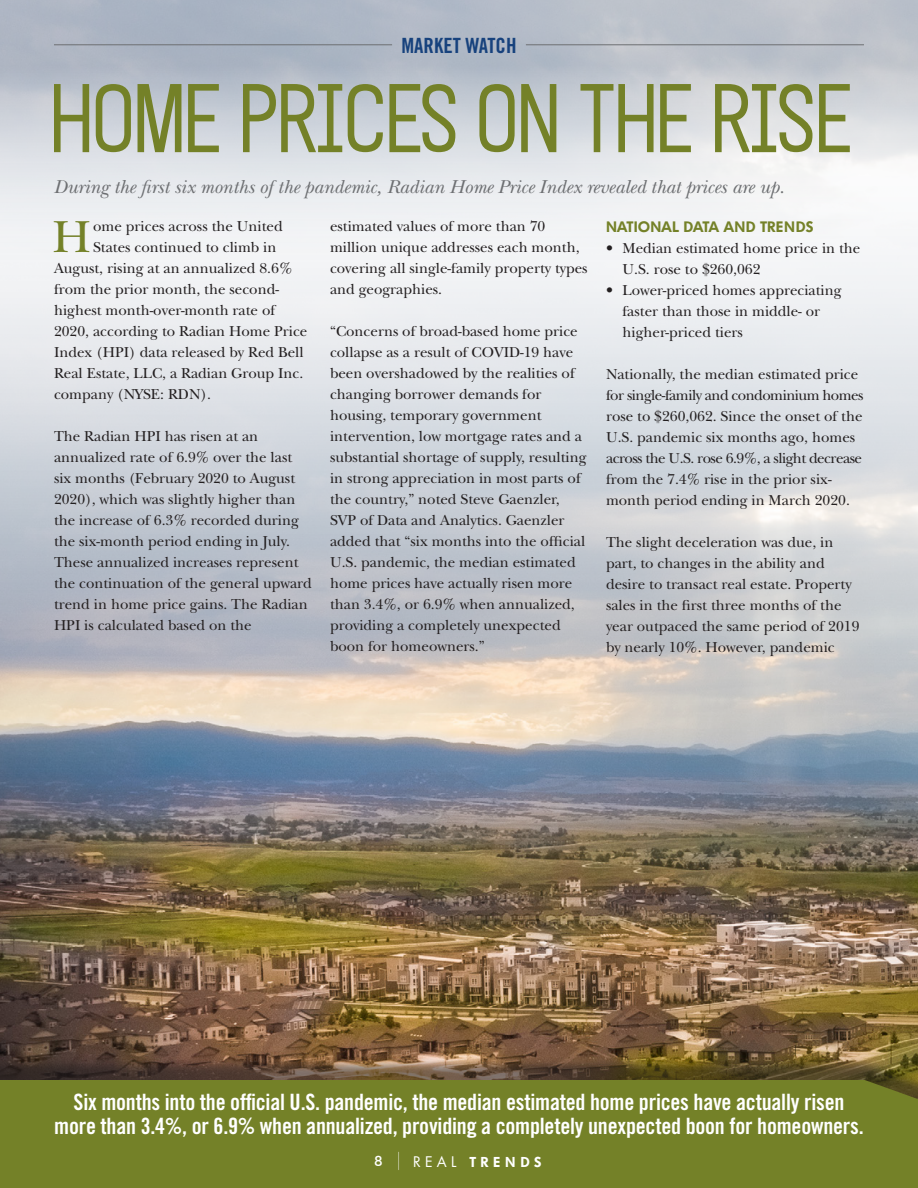
<style>
.page{position:relative;width:918px;height:1188px;background:#fff}
.page>*{position:absolute;margin:0;border:0;box-sizing:border-box;transform-origin:0 0}
.t1{font:90px "Beillingsday";letter-spacing:-.005em;color:#748128}
.t2{font:46.8px "New Baskerville";color:#748128}
.t3{font:22.5px/24px "Trade Gothic LT Std Bd Cn 20";letter-spacing:-.01em;color:#fff;text-align:center}
.t4{font:21px "Trade Gothic LT Std Bd Cn 20";color:#17427d}
.t5{font:italic 19.5px "New Baskerville";letter-spacing:-.005em;color:#6d6f72}
.t6{font:15px/21px "New Baskerville";color:#231f20}
.t7{font:600 15px "Futura BQ";color:#748128}
.t8{font:600 14.25px "Futura BQ";letter-spacing:.32em;color:#fff}
.t9{font:500 14.25px "Futura BT";color:#fff}
.s1{font-family:"Futura Std";font-weight:400}
</style>
<div class="page">
<img style="left:0;top:284px;width:918px;height:773px">
<div style="left:0;top:1057px;width:918px;height:131px;background:#231f20;opacity:.57"></div>
<div style="left:0;top:1080px;width:918px;height:108px;background:#748128"></div>
<svg style="left:398px;top:1152px;width:1px;height:18px"></svg>
<hr style="left:54px;top:44px;width:338px;height:1px;background:#6d6f72">
<hr style="left:526px;top:44px;width:338px;height:1px;background:#6d6f72">
<p class="t4" style="left:401px;top:33px;width:117px">MARKET WATCH</p>
<p class="t1" style="left:54px;top:77px;width:804px">HOME PRICES ON THE RISE</p>
<p class="t5" style="left:54px;top:176px;width:732px">During the first six months of the pandemic, Radian Home Price Index revealed that prices are up.</p>
<p class="t2" style="left:52px;top:210px;width:40px">H</p>
<p class="t6" style="left:93px;top:216px;width:191px">ome prices across the United</p>
<p class="t6" style="left:93px;top:237px;width:185px">States continued to climb in</p>
<p class="t6" style="left:54px;top:258px;width:240px">August, rising at an annualized 8.6%</p>
<p class="t6" style="left:54px;top:279px;width:227px">from the prior month, the second-</p>
<p class="t6" style="left:54px;top:300px;width:223px">highest month-over-month rate of</p>
<p class="t6" style="left:54px;top:321px;width:255px">2020, according to Radian Home Price</p>
<p class="t6" style="left:54px;top:342px;width:251px">Index (HPI) data released by Red Bell</p>
<p class="t6" style="left:54px;top:363px;width:251px">Real Estate, LLC, a Radian Group Inc.</p>
<p class="t6" style="left:54px;top:384px;width:158px">company (NYSE: RDN).</p>
<p class="t6" style="left:54px;top:426px;width:259px">The Radian HPI has risen at an annualized rate of 6.9% over the last six months (February 2020 to August 2020), which was slightly higher than the increase of 6.3% recorded during the six-month period ending in July.<br>These annualized increases represent the continuation of the general upward trend in home price gains. The Radian HPI is calculated based on the</p>
<p class="t6" style="left:330px;top:216px;width:259px">estimated values of more than 70 million unique addresses each month, covering all single-family property types and geographies.</p>
<p class="t6" style="left:330px;top:321px;width:258px">“Concerns of broad-based home price collapse as a result of COVID-19 have been overshadowed by the realities of changing borrower demands for housing, temporary government intervention, low mortgage rates and a substantial shortage of supply, resulting in strong appreciation in most parts of the country,” noted Steve Gaenzler, SVP of Data and Analytics. Gaenzler added that “six months into the official U.S. pandemic, the median estimated home prices have actually risen more than 3.4%, or 6.9% when annualized, providing a completely unexpected boon for homeowners.”</p>
<p class="t7" style="left:606px;top:218px;width:209px">NATIONAL DATA AND TRENDS</p>
<p class="t6" style="left:622px;top:237px;width:239px;text-indent:-16px">• Median estimated home price in the<br>U.S. rose to $260,062</p>
<p class="t6" style="left:622px;top:279px;width:221px;text-indent:-16px">• Lower-priced homes appreciating faster than those in middle- or higher-priced tiers</p>
<p class="t6" style="left:606px;top:363px;width:259px">Nationally, the median estimated price for single-family and condominium homes rose to $260,062. Since the onset of the U.S. pandemic six months ago, homes across the U.S. rose 6.9%, a slight decrease from the 7.4% rise in the prior six&shy;month period ending in March 2020.</p>
<p class="t6" style="left:606px;top:531px;width:255px">The slight deceleration was due, in part, to changes in the ability and desire to transact real estate. Property sales in the first three months of the year outpaced the same period of 2019 by nearly 10%. However, pandemic</p>
<p class="t3" style="left:54px;top:1090px;width:811px">Six months into the official U.S. pandemic, the median estimated home prices have actually risen more than 3.4%, or 6.9% when annualized, providing a completely unexpected boon for homeowners.</p>
<p class="t9" style="left:374px;top:1153px;width:10px">8</p>
<p class="t8" style="left:413px;top:1153px;width:130px"><span class="s1">REAL</span> TRENDS</p>
</div>
